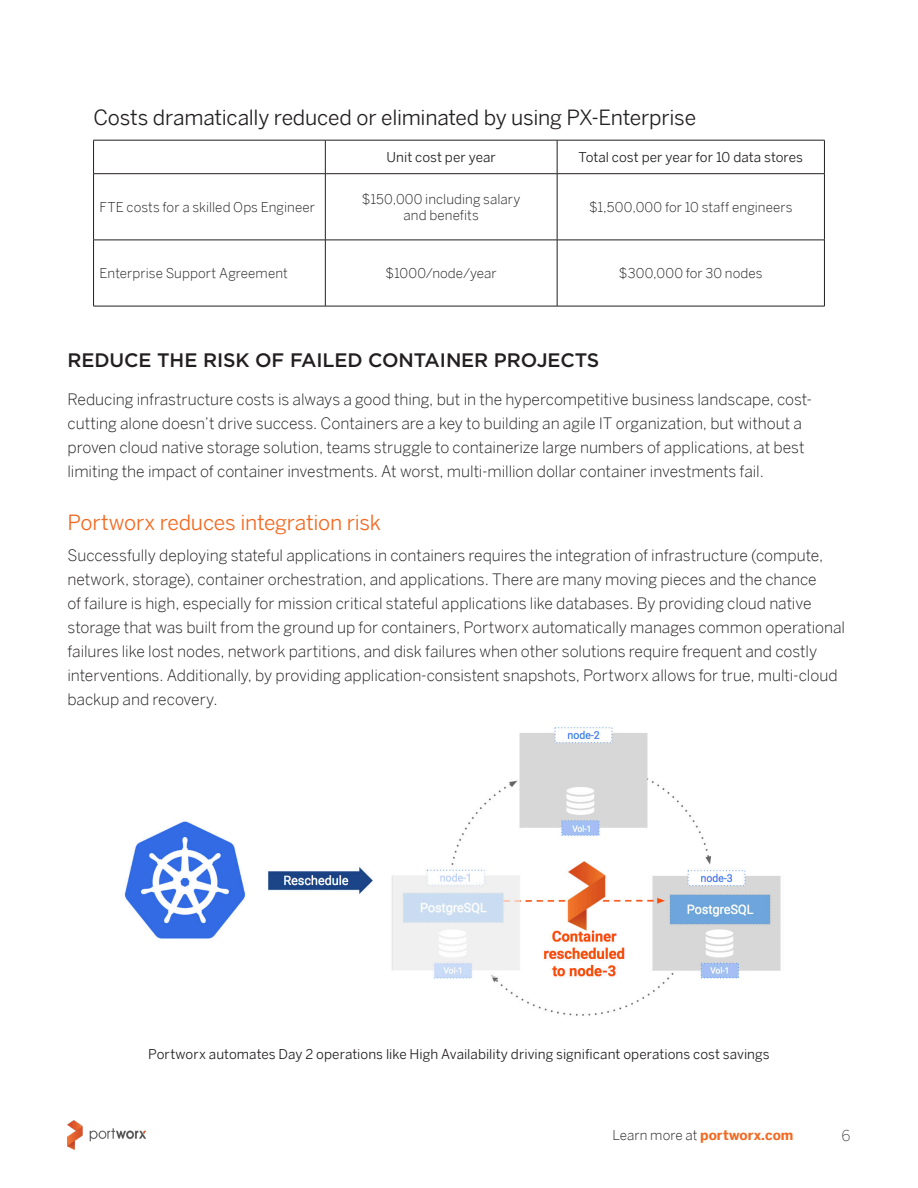
<style>
.page{position:relative;width:918px;height:1188px;background:#fff}
.page>*{position:absolute;margin:0;border:0;box-sizing:border-box;transform-origin:0 0}
.Subhead_1{font:21px "Benton Sans";letter-spacing:-.01em;color:#231f20}
.Subhead_1-2{font:21px "Benton Sans";letter-spacing:-.01em;color:#f36921}
.Head_2{font:500 19.5px "Gotham";letter-spacing:-.005em;color:#231f20}
.Body_Text_Normal{font:300 15.75px/24px "Benton Sans";letter-spacing:-.005em;color:#231f20}
.t1{font:300 15px "Benton Sans";color:#505052}
.t2{font:300 13.5px/16.2px "Benton Sans";letter-spacing:.005em;color:#231f20;text-align:center}
.t3{font:13.5px "Benton Sans";letter-spacing:.005em;color:#231f20}
.t4{font:700 13.5px "Benton Sans";letter-spacing:.005em;color:#f36921}
.s1{font-weight:300;color:#231f20}
</style>
<div class="page">
<img style="left:68px;top:1120px;width:78px;height:29px">
<img style="left:124px;top:727px;width:657px;height:289px">
<hr style="left:93px;top:140px;width:232px;height:1px;background:#231f20">
<hr style="left:93px;top:140px;width:1px;height:34px;background:#231f20">
<hr style="left:325px;top:140px;width:232px;height:1px;background:#231f20">
<hr style="left:557px;top:140px;width:268px;height:1px;background:#231f20">
<hr style="left:93px;top:174px;width:1px;height:66px;background:#231f20">
<hr style="left:93px;top:240px;width:1px;height:66px;background:#231f20">
<hr style="left:325px;top:140px;width:1px;height:34px;background:#231f20">
<hr style="left:557px;top:140px;width:1px;height:34px;background:#231f20">
<hr style="left:824px;top:140px;width:1px;height:34px;background:#231f20">
<hr style="left:93px;top:173px;width:232px;height:1px;background:#231f20">
<hr style="left:325px;top:173px;width:232px;height:1px;background:#231f20">
<hr style="left:325px;top:174px;width:1px;height:66px;background:#231f20">
<hr style="left:557px;top:173px;width:268px;height:1px;background:#231f20">
<hr style="left:557px;top:174px;width:1px;height:66px;background:#231f20">
<hr style="left:824px;top:174px;width:1px;height:66px;background:#231f20">
<hr style="left:93px;top:240px;width:232px;height:1px;background:#231f20">
<hr style="left:325px;top:240px;width:232px;height:1px;background:#231f20">
<hr style="left:325px;top:240px;width:1px;height:66px;background:#231f20">
<hr style="left:557px;top:240px;width:268px;height:1px;background:#231f20">
<hr style="left:557px;top:240px;width:1px;height:66px;background:#231f20">
<hr style="left:824px;top:240px;width:1px;height:66px;background:#231f20">
<hr style="left:93px;top:306px;width:232px;height:1px;background:#231f20">
<hr style="left:325px;top:306px;width:232px;height:1px;background:#231f20">
<hr style="left:557px;top:306px;width:268px;height:1px;background:#231f20">
<p class="Subhead_1" style="left:93px;top:104px;width:604px">Costs dramatically reduced or eliminated by using PX-Enterprise</p>
<p class="t3" style="left:387px;top:149px;width:111px">Unit cost per year</p>
<p class="t3" style="left:578px;top:149px;width:226px">Total cost per year for 10 data stores</p>
<p class="t2" style="left:100px;top:199px;width:217px">FTE costs for a skilled Ops Engineer</p>
<p class="t2" style="left:362px;top:191px;width:160px">$150,000 including salary and benefits</p>
<p class="t2" style="left:589px;top:199px;width:205px">$1,500,000 for 10 staff engineers</p>
<p class="t2" style="left:100px;top:265px;width:190px">Enterprise Support Agreement</p>
<p class="t2" style="left:386px;top:265px;width:113px">$1000/node/year</p>
<p class="t2" style="left:619px;top:265px;width:145px">$300,000 for 30 nodes</p>
<p class="Head_2" style="left:68px;top:347px;width:533px">REDUCE THE RISK OF FAILED CONTAINER PROJECTS</p>
<p class="Body_Text_Normal" style="left:68px;top:387px;width:746px">Reducing infrastructure costs is always a good thing, but in the hypercompetitive business landscape, cost&shy;cutting alone doesn’t drive success. Containers are a key to building an agile IT organization, but without a proven cloud native storage solution, teams struggle to containerize large numbers of applications, at best limiting the impact of container investments. At worst, multi-million dollar container investments fail.</p>
<p class="Subhead_1-2" style="left:68px;top:510px;width:315px">Portworx reduces integration risk</p>
<p class="Body_Text_Normal" style="left:68px;top:543px;width:779px">Successfully deploying stateful applications in containers requires the integration of infrastructure (compute, network, storage), container orchestration, and applications. There are many moving pieces and the chance<br>of failure is high, especially for mission critical stateful applications like databases. By providing cloud native storage that was built from the ground up for containers, Portworx automatically manages common operational failures like lost nodes, network partitions, and disk failures when other solutions require frequent and costly interventions. Additionally, by providing application-consistent snapshots, Portworx allows for true, multi-cloud backup and recovery.</p>
<p class="t3" style="left:148px;top:1046px;width:623px">Portworx automates Day 2 operations like High Availability driving significant operations cost savings</p>
<p class="t4" style="left:612px;top:1127px;width:183px"><span class="s1">Learn more at</span> portworx.com</p>
<p class="t1" style="left:841px;top:1126px;width:11px">6</p>
</div>
